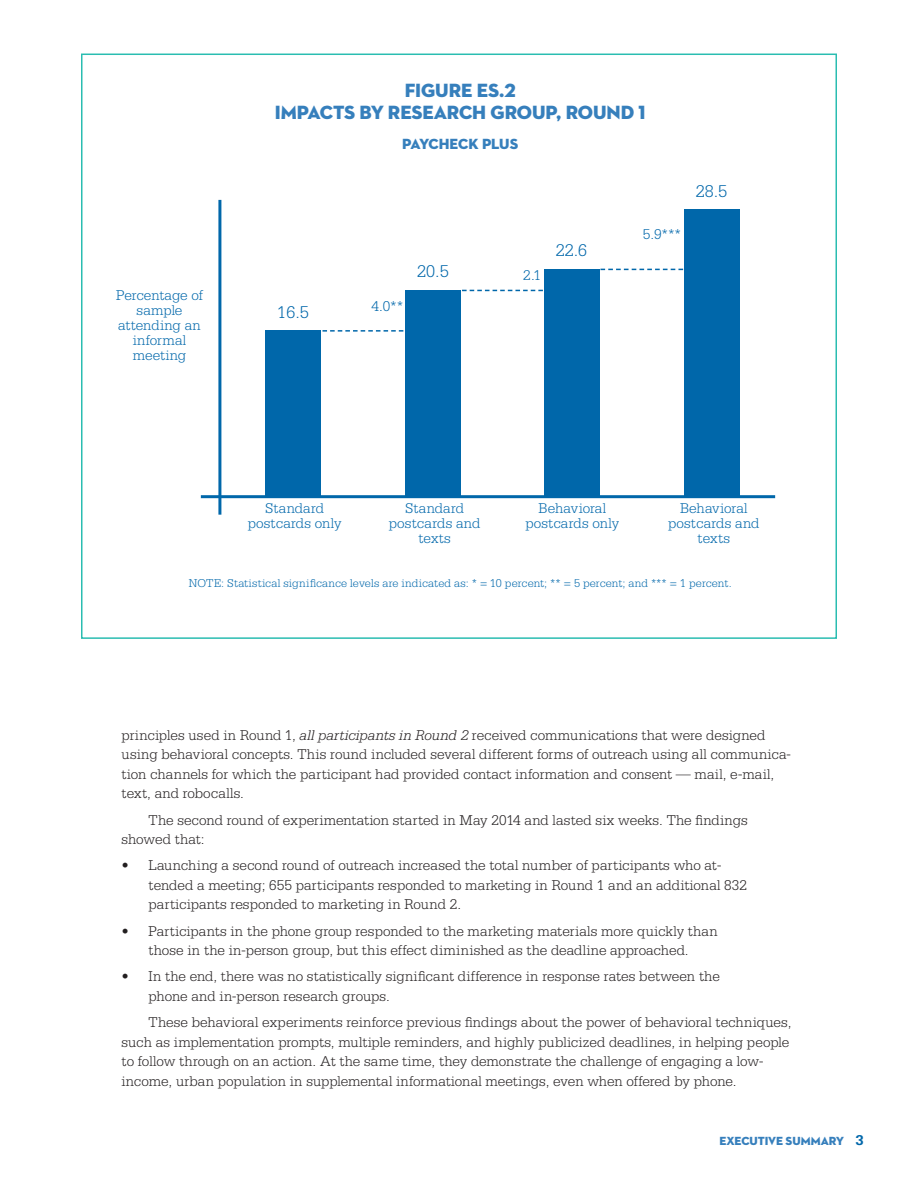
<style>
.page{position:relative;width:918px;height:1188px;background:#fff}
.page>*{position:absolute;margin:0;border:0;box-sizing:border-box;transform-origin:0 0}
.t1{font:19.5px/22.5px "Neutraface 2 Display Titling";letter-spacing:-.01em;color:#367fbc;text-align:center}
.t2{font:300 18px "Serifa Std";color:#0067aa}
.t3{font:300 15px/19.5px "Serifa Std";color:#231f20}
.t4{font:300 15px/15px "Serifa Std";letter-spacing:.005em;color:#0067aa;text-align:center}
.t5{font:15px "Neutraface 2 Display Titling";letter-spacing:-.01em;color:#367fbc}
.t6{font:300 12px "Serifa Std";letter-spacing:.01em;color:#0067aa}
.t7{font:12px "Neutraface 2 Display Titling";letter-spacing:-.005em;color:#367fbc}
.s1{font-style:italic}
.s2{font-family:"Serifa Std";font-weight:700;font-size:15px;color:#0067aa}
</style>
<div class="page">
<hr style="left:218px;top:200px;width:3px;height:315px;background:#0067aa">
<hr style="left:201px;top:495px;width:574px;height:3px;background:#0067aa">
<svg style="left:322px;top:330px;width:81px;height:2px"></svg>
<svg style="left:462px;top:290px;width:81px;height:1px"></svg>
<svg style="left:600px;top:269px;width:83px;height:1px"></svg>
<div style="left:684px;top:209px;width:55px;height:287px;background:#0067aa"></div>
<div style="left:265px;top:330px;width:56px;height:166px;background:#0067aa"></div>
<div style="left:544px;top:269px;width:55px;height:227px;background:#0067aa"></div>
<div style="left:405px;top:290px;width:56px;height:206px;background:#0067aa"></div>
<p class="t1" style="left:275px;top:79px;width:372px">FIGURE ES.2<br>IMPACTS BY RESEARCH GROUP, ROUND 1</p>
<p class="t5" style="left:402px;top:135px;width:117px">PAYCHECK PLUS</p>
<p class="t4" style="left:116px;top:288px;width:88px">Percentage of</p>
<p class="t4" style="left:137px;top:303px;width:47px">sample</p>
<p class="t2" style="left:277px;top:302px;width:33px">16.5</p>
<p class="t4" style="left:118px;top:318px;width:84px">attending an informal meeting</p>
<p class="t4" style="left:372px;top:299px;width:33px">4.0**</p>
<p class="t2" style="left:417px;top:262px;width:33px">20.5</p>
<p class="t4" style="left:523px;top:268px;width:20px">2.1</p>
<p class="t2" style="left:556px;top:241px;width:33px">22.6</p>
<p class="t4" style="left:643px;top:227px;width:40px">5.9***</p>
<p class="t2" style="left:696px;top:181px;width:33px">28.5</p>
<p class="t4" style="left:265px;top:501px;width:61px">Standard</p>
<p class="t4" style="left:405px;top:501px;width:61px">Standard</p>
<p class="t4" style="left:539px;top:501px;width:69px">Behavioral</p>
<p class="t4" style="left:680px;top:501px;width:69px">Behavioral</p>
<p class="t4" style="left:248px;top:516px;width:96px">postcards only</p>
<p class="t4" style="left:389px;top:516px;width:93px">postcards and</p>
<p class="t4" style="left:525px;top:516px;width:96px">postcards only</p>
<p class="t4" style="left:668px;top:516px;width:93px">postcards and</p>
<p class="t4" style="left:418px;top:531px;width:34px">texts</p>
<p class="t4" style="left:698px;top:531px;width:34px">texts</p>
<p class="t6" style="left:189px;top:576px;width:544px">NOTE: Statistical significance levels are indicated as: * = 10 percent; ** = 5 percent; and *** = 1 percent.</p>
<p class="t3" style="left:122px;top:725px;width:671px">principles used in Round 1, <span class="s1">all participants in Round 2</span> received communications that were designed using behavioral concepts. This round included several different forms of outreach using all communica&shy;tion channels for which the participant had provided contact information and consent — mail, e-mail, text, and robocalls.</p>
<p class="t3" style="left:122px;top:810px;width:628px;text-indent:27px">The second round of experimentation started in May 2014 and lasted six weeks. The findings showed that:</p>
<p class="t3" style="left:148px;top:856px;width:600px;text-indent:-27px">• Launching a second round of outreach increased the total number of participants who at&shy;tended a meeting; 655 participants responded to marketing in Round 1 and an additional 832 participants responded to marketing in Round 2.</p>
<p class="t3" style="left:122px;top:921px;width:598px;text-align:center">• Participants in the phone group responded to the marketing materials more quickly than those in the in-person group, but this effect diminished as the deadline approached.</p>
<p class="t3" style="left:148px;top:967px;width:573px;text-indent:-27px">• In the end, there was no statistically significant difference in response rates between the phone and in-person research groups.</p>
<p class="t3" style="left:122px;top:1013px;width:672px;text-indent:27px">These behavioral experiments reinforce previous findings about the power of behavioral techniques, such as implementation prompts, multiple reminders, and highly publicized deadlines, in helping people to follow through on an action. At the same time, they demonstrate the challenge of engaging a low&shy;income, urban population in supplemental informational meetings, even when offered by phone.</p>
<p class="t7" style="left:719px;top:1134px;width:146px">EXECUTIVE SUMMARY <span class="s2">3</span></p>
</div>
